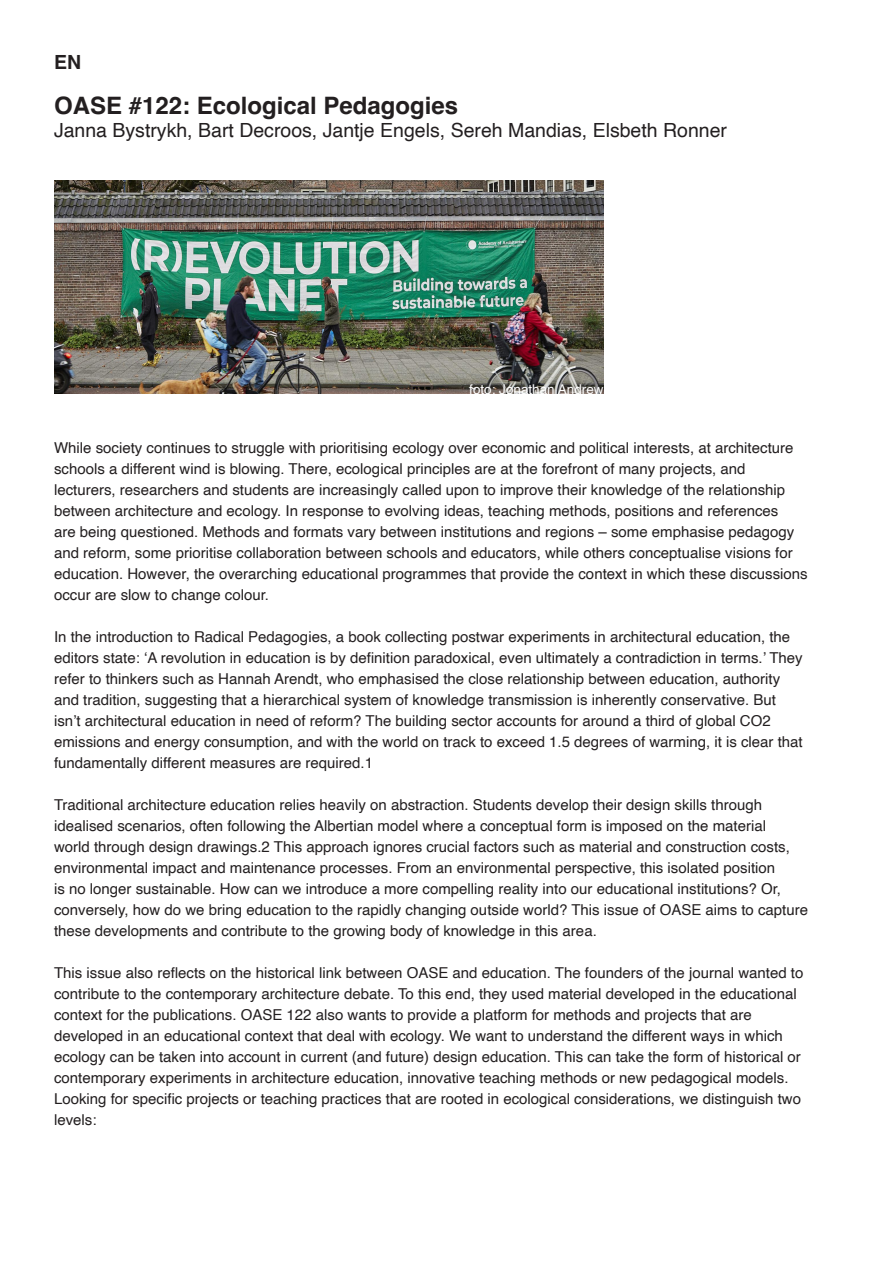
<style>
.page{position:relative;width:893px;height:1263px;background:#fff}
.page>*{position:absolute;margin:0;border:0;box-sizing:border-box;transform-origin:0 0}
.subtitle{font:700 24px "Helvetica";color:#231f20}
.subtitle-2{font:19.5px "Helvetica";color:#231f20}
.subtitle-3{font:700 19.5px "Helvetica";color:#231f20}
.t1{font:15px/21px "Helvetica";color:#231f20}
.beeldonderschrift{font:13.5px "Helvetica";color:#fff}
</style>
<div class="page">
<img style="left:54px;top:180px;width:550px;height:214px">
<p class="subtitle-3" style="left:54px;top:50px;width:29px">EN</p>
<p class="subtitle" style="left:54px;top:91px;width:406px">OASE #122: Ecological Pedagogies</p>
<p class="subtitle-2" style="left:54px;top:115px;width:675px">Janna Bystrykh, Bart Decroos, Jantje Engels, Sereh Mandias, Elsbeth Ronner</p>
<p class="beeldonderschrift" style="left:469px;top:379px;width:136px">foto: Jonathan Andrew</p>
<p class="t1" style="left:54px;top:437px;width:755px">While society continues to struggle with prioritising ecology over economic and political interests, at architecture schools a different wind is blowing. There, ecological principles are at the forefront of many projects, and lecturers, researchers and students are increasingly called upon to improve their knowledge of the relationship between architecture and ecology. In response to evolving ideas, teaching methods, positions and references<br>are being questioned. Methods and formats vary between institutions and regions – some emphasise pedagogy and reform, some prioritise collaboration between schools and educators, while others conceptualise visions for education. However, the overarching educational programmes that provide the context in which these discussions occur are slow to change colour.</p>
<p class="t1" style="left:54px;top:626px;width:750px">In the introduction to Radical Pedagogies, a book collecting postwar experiments in architectural education, the editors state: ‘A revolution in education is by definition paradoxical, even ultimately a contradiction in terms.’ They refer to thinkers such as Hannah Arendt, who emphasised the close relationship between education, authority and tradition, suggesting that a hierarchical system of knowledge transmission is inherently conservative. But isn’t architectural education in need of reform? The building sector accounts for around a third of global CO2 emissions and energy consumption, and with the world on track to exceed 1.5 degrees of warming, it is clear that fundamentally different measures are required.1</p>
<p class="t1" style="left:54px;top:794px;width:756px">Traditional architecture education relies heavily on abstraction. Students develop their design skills through idealised scenarios, often following the Albertian model where a conceptual form is imposed on the material<br>world through design drawings.2 This approach ignores crucial factors such as material and construction costs, environmental impact and maintenance processes. From an environmental perspective, this isolated position<br>is no longer sustainable. How can we introduce a more compelling reality into our educational institutions? Or, conversely, how do we bring education to the rapidly changing outside world? This issue of OASE aims to capture these developments and contribute to the growing body of knowledge in this area.</p>
<p class="t1" style="left:54px;top:962px;width:751px">This issue also reflects on the historical link between OASE and education. The founders of the journal wanted to contribute to the contemporary architecture debate. To this end, they used material developed in the educational context for the publications. OASE 122 also wants to provide a platform for methods and projects that are developed in an educational context that deal with ecology. We want to understand the different ways in which ecology can be taken into account in current (and future) design education. This can take the form of historical or contemporary experiments in architecture education, innovative teaching methods or new pedagogical models.<br>Looking for specific projects or teaching practices that are rooted in ecological considerations, we distinguish two levels:</p>
</div>
